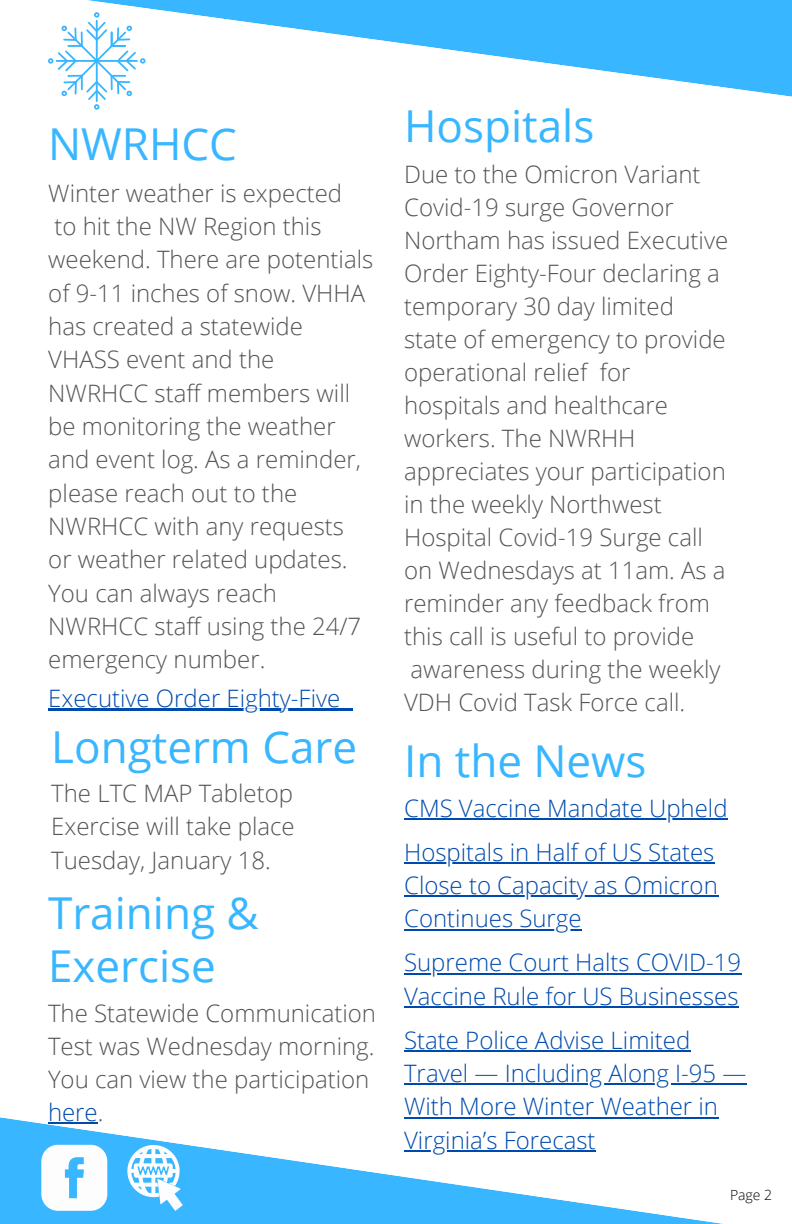
<style>
.page{position:relative;width:792px;height:1224px;background:#fff}
.page>*{position:absolute;margin:0;border:0;box-sizing:border-box;transform-origin:0 0}
.t1{font:44px/52.4px "Open Sans";color:#38b6ff}
.t2{font:300 24px/33px "Open Sans";color:#545454}
.t3{font:300 24px/33.4px "Open Sans";color:#004aad}
.t4{font:300 14px "Open Sans";color:#000}
.s1{color:#004aad}
</style>
<div class="page">
<svg style="left:87px;top:0;width:705px;height:97px;fill:#38b6ff"></svg>
<svg style="left:0;top:1117px;width:723px;height:107px"></svg>
<svg style="left:41px;top:1145px;width:66px;height:66px"></svg>
<svg style="left:127px;top:1145px;width:56px;height:66px"></svg>
<hr style="left:404px;top:818px;width:324px;height:2px;background:#004aad">
<hr style="left:404px;top:862px;width:311px;height:2px;background:#004aad">
<hr style="left:404px;top:895px;width:314px;height:2px;background:#004aad">
<hr style="left:404px;top:929px;width:178px;height:2px;background:#004aad">
<hr style="left:404px;top:973px;width:338px;height:2px;background:#004aad">
<hr style="left:404px;top:1006px;width:335px;height:2px;background:#004aad">
<hr style="left:404px;top:1050px;width:34px;height:2px;background:#004aad">
<hr style="left:438px;top:1050px;width:253px;height:2px;background:#004aad">
<hr style="left:404px;top:1083px;width:343px;height:2px;background:#004aad">
<hr style="left:404px;top:1117px;width:314px;height:2px;background:#004aad">
<hr style="left:404px;top:1150px;width:192px;height:2px;background:#004aad">
<svg style="left:48px;top:12px;width:98px;height:98px"></svg>
<hr style="left:48px;top:708px;width:293px;height:3px;background:#004aad">
<svg style="left:341px;top:708px;width:12px;height:3px"></svg>
<hr style="left:48px;top:1123px;width:50px;height:1px;background:#004aad">
<p class="t1" style="left:48px;top:117px;width:191px">NWRHCC</p>
<p class="t2" style="left:48px;top:176px;width:327px">Winter weather is expected<br>to hit the NW Region this weekend. There are potentials of 9-11 inches of snow. VHHA has created a statewide<br>VHASS event and the<br>NWRHCC staff members will be monitoring the weather and event log. As a reminder, please reach out to the<br>NWRHCC with any requests or weather related updates.<br>You can always reach<br>NWRHCC staff using the 24/7 emergency number.</p>
<p class="t3" style="left:48px;top:681px;width:293px">Executive Order Eighty-Five</p>
<p class="t1" style="left:51px;top:719px;width:307px">Longterm Care</p>
<p class="t2" style="left:51px;top:776px;width:245px;text-align:justify">The LTC MAP Tabletop Exercise will take place Tuesday, January 18.</p>
<p class="t1" style="left:48px;top:886px;width:212px">Training &amp;<br>Exercise</p>
<p class="t2" style="left:48px;top:996px;width:330px">The Statewide Communication<br>Test was Wednesday morning.<br>You can view the participation <span class="s1">here</span>.</p>
<p class="t1" style="left:404px;top:99px;width:192px">Hospitals</p>
<p class="t2" style="left:404px;top:157px;width:326px">Due to the Omicron Variant<br>Covid-19 surge Governor<br>Northam has issued Executive<br>Order Eighty-Four declaring a temporary 30 day limited state of emergency to provide operational relief for hospitals and healthcare workers. The NWRHH appreciates your participation in the weekly Northwest<br>Hospital Covid-19 Surge call on Wednesdays at 11am. As a reminder any feedback from this call is useful to provide awareness during the weekly<br>VDH Covid Task Force call.</p>
<p class="t1" style="left:404px;top:734px;width:244px">In the News</p>
<p class="t3" style="left:404px;top:791px;width:325px">CMS Vaccine Mandate Upheld</p>
<p class="t3" style="left:404px;top:835px;width:315px">Hospitals in Half of US States<br>Close to Capacity as Omicron<br>Continues Surge</p>
<p class="t3" style="left:404px;top:945px;width:339px">Supreme Court Halts COVID-19<br>Vaccine Rule for US Businesses</p>
<p class="t3" style="left:404px;top:1023px;width:344px">State Police Advise Limited<br>Travel — Including Along I-95 —<br>With More Winter Weather in<br>Virginia’s Forecast</p>
<p class="t4" style="left:730px;top:1185px;width:44px">Page 2</p>
</div>
